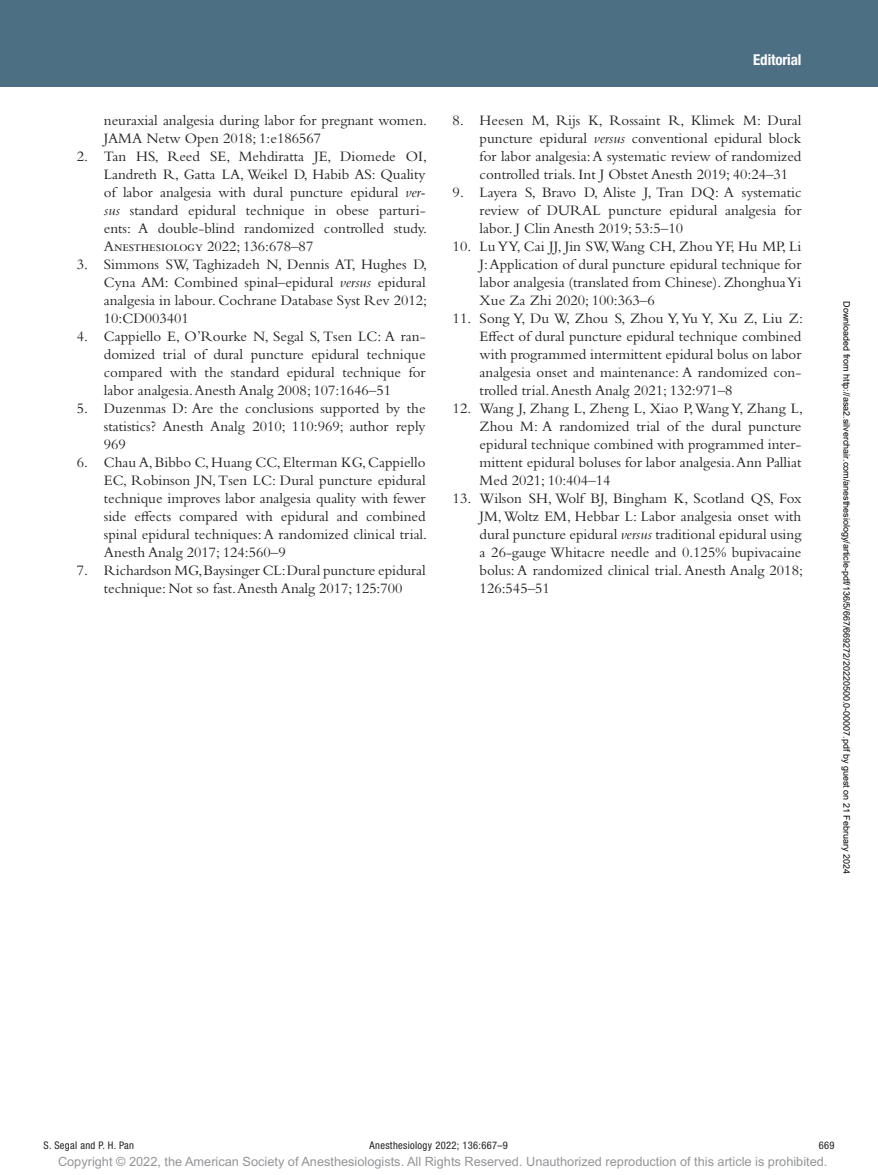
<style>
.page{position:relative;width:878px;height:1175px;background:#fff}
.page>*{position:absolute;margin:0;border:0;box-sizing:border-box;transform-origin:0 0}
.t1{font:15px/18px "Bembo Std";color:#231f20;text-align:justify}
.t2{font:700 condensed 15px "Helvetica Neue LT Std";color:#fff}
.t3{font:12.75px "Arial MT Std";color:#939598}
.t4{font:condensed 10.5px "Helvetica Neue LT Std";letter-spacing:.03em;color:#231f20}
.t5{font:9px "Arial";color:#000}
.s1{font-style:italic}
</style>
<div class="page">
<div style="left:0;top:0;width:878px;height:86px;background:#4d6f84"></div>
<p class="t1" style="left:104px;top:111px;width:325px">neuraxial analgesia during labor for pregnant women.<br>JAMA Netw Open 2018; 1:e186567</p>
<p class="t1" style="left:104px;top:147px;width:325px;text-indent:-27px">2. Tan HS, Reed SE, Mehdiratta JE, Diomede OI, Landreth R, Gatta LA, Weikel D, Habib AS: Quality of labor analgesia with dural puncture epidural <span class="s1">ver&shy;sus</span> standard epidural technique in obese parturi&shy;ents: A double-blind randomized controlled study.<br>Anesthesiology 2022; 136:678–87</p>
<p class="t1" style="left:104px;top:255px;width:325px;text-indent:-27px">3. Simmons SW, Taghizadeh N, Dennis AT, Hughes D, Cyna AM: Combined spinal–epidural <span class="s1">versus</span> epidural analgesia in labour. Cochrane Database Syst Rev 2012; 10:CD003401</p>
<p class="t1" style="left:104px;top:327px;width:323px;text-indent:-27px">4. Cappiello E, O’Rourke N, Segal S, Tsen LC: A ran&shy;domized trial of dural puncture epidural technique compared with the standard epidural technique for labor analgesia. Anesth Analg 2008; 107:1646–51</p>
<p class="t1" style="left:104px;top:399px;width:323px;text-indent:-27px">5. Duzenmas D: Are the conclusions supported by the statistics? Anesth Analg 2010; 110:969; author reply 969</p>
<p class="t1" style="left:104px;top:453px;width:325px;text-indent:-27px">6. Chau A, Bibbo C, Huang CC, Elterman KG, Cappiello EC, Robinson JN, Tsen LC: Dural puncture epidural technique improves labor analgesia quality with fewer side effects compared with epidural and combined spinal epidural techniques: A randomized clinical trial.<br>Anesth Analg 2017; 124:560–9</p>
<p class="t1" style="left:77px;top:561px;width:350px;text-align:center">7. Richardson MG, Baysinger CL: Dural puncture epidural technique: Not so fast. Anesth Analg 2017; 125:700</p>
<p class="t2" style="left:753px;top:51px;width:50px">Editorial</p>
<p class="t1" style="left:479px;top:111px;width:323px;text-indent:-27px">8. Heesen M, Rijs K, Rossaint R, Klimek M: Dural puncture epidural <span class="s1">versus</span> conventional epidural block for labor analgesia: A systematic review of randomized controlled trials. Int J Obstet Anesth 2019; 40:24–31</p>
<p class="t1" style="left:479px;top:183px;width:323px;text-indent:-27px">9. Layera S, Bravo D, Aliste J, Tran DQ: A systematic review of DURAL puncture epidural analgesia for labor. J Clin Anesth 2019; 53:5–10</p>
<p class="t1" style="left:479px;top:237px;width:323px;text-indent:-27px">10. Lu YY, Cai JJ, Jin SW, Wang CH, Zhou YF, Hu MP, Li J: Application of dural puncture epidural technique for labor analgesia (translated from Chinese). Zhonghua Yi Xue Za Zhi 2020; 100:363–6</p>
<p class="t1" style="left:479px;top:309px;width:325px;text-indent:-27px">11. Song Y, Du W, Zhou S, Zhou Y, Yu Y, Xu Z, Liu Z:<br>Effect of dural puncture epidural technique combined with programmed intermittent epidural bolus on labor analgesia onset and maintenance: A randomized con&shy;trolled trial. Anesth Analg 2021; 132:971–8</p>
<p class="t1" style="left:479px;top:399px;width:325px;text-indent:-27px">12. Wang J, Zhang L, Zheng L, Xiao P, Wang Y, Zhang L, Zhou M: A randomized trial of the dural puncture epidural technique combined with programmed inter&shy;mittent epidural boluses for labor analgesia. Ann Palliat Med 2021; 10:404–14</p>
<p class="t1" style="left:479px;top:489px;width:325px;text-indent:-27px">13. Wilson SH, Wolf BJ, Bingham K, Scotland QS, Fox JM, Woltz EM, Hebbar L: Labor analgesia onset with dural puncture epidural <span class="s1">versus</span> traditional epidural using a 26-gauge Whitacre needle and 0.125% bupivacaine bolus: A randomized clinical trial. Anesth Analg 2018; 126:545–51</p>
<p class="t5" style="left:850px;top:301px;width:574px;rotate:90deg">Downloaded from http://asa2.silverchair.com/anesthesiology/article-pdf/136/5/667/669272/20220500.0-00007.pdf by guest on 21 February 2024</p>
<p class="t4" style="left:44px;top:1139px;width:92px">S. Segal and P. H. Pan</p>
<p class="t4" style="left:369px;top:1139px;width:140px">Anesthesiology 2022; 136:667–9</p>
<p class="t4" style="left:818px;top:1139px;width:17px">669</p>
<p class="t3" style="left:58px;top:1154px;width:771px">Copyright © 2022, the American Society of Anesthesiologists. All Rights Reserved. Unauthorized reproduction of this article is prohibited.</p>
</div>
